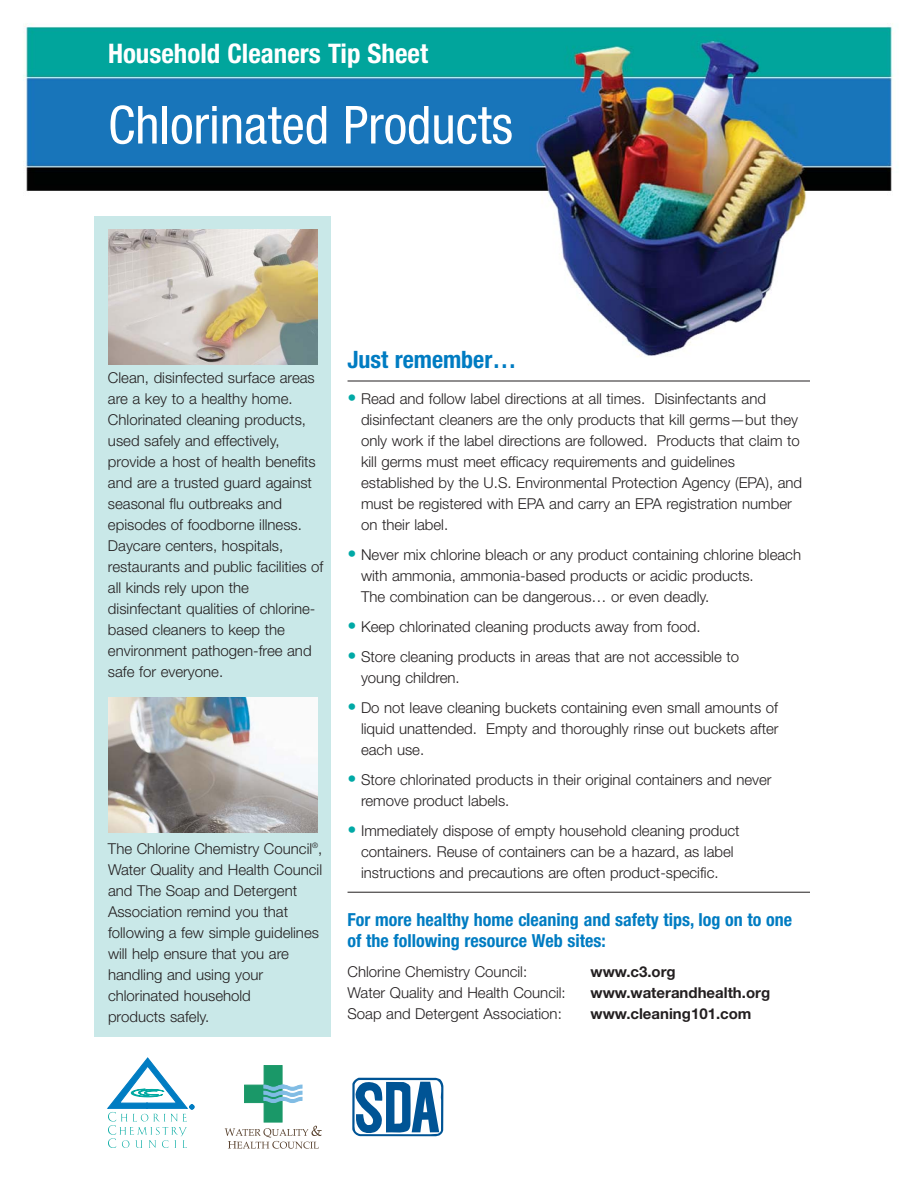
<style>
.page{position:relative;width:918px;height:1188px;background:#fff}
.page>*{position:absolute;margin:0;border:0;box-sizing:border-box;transform-origin:0 0}
.t1{font:condensed 52.5px "Helvetica Neue";color:#fff}
.t2{font:700 condensed 27px "Helvetica Neue";color:#fff}
.t3{font:700 condensed 24px "Helvetica Neue";color:#007cc2}
.t4{font:700 condensed 18px/21px "Helvetica Neue";color:#007cc2}
.t5{font:300 15px/21px "Helvetica Neue";color:#231f20}
.t6{font:700 15px "Helvetica Neue";color:#231f20}
.s1{font-size:18px;color:#00a9a6}
</style>
<div class="page">
<img style="left:23px;top:24px;width:870px;height:358px">
<div style="left:94px;top:216px;width:237px;height:820px;background:#c9e8e8"></div>
<svg style="left:108px;top:1058px;width:86px;height:90px"></svg>
<svg style="left:225px;top:1065px;width:97px;height:84px"></svg>
<img style="left:108px;top:230px;width:209px;height:134px">
<img style="left:108px;top:697px;width:209px;height:135px">
<hr style="left:348px;top:381px;width:462px;height:1px;background:#231f20">
<hr style="left:348px;top:892px;width:462px;height:1px;background:#231f20">
<svg style="left:352px;top:1078px;width:91px;height:58px"></svg>
<h2 class="t2" style="left:108px;top:43px;width:322px">Household Cleaners Tip Sheet</h2>
<h1 class="t1" style="left:108px;top:106px;width:406px">Chlorinated Products</h1>
<p class="t5" style="left:108px;top:368px;width:217px">Clean, disinfected surface areas are a key to a healthy home.<br>Chlorinated cleaning products, used safely and effectively, provide a host of health benefits and are a trusted guard against seasonal flu outbreaks and episodes of foodborne illness.<br>Daycare centers, hospitals, restaurants and public facilities of all kinds rely upon the disinfectant qualities of chlorine&shy;based cleaners to keep the environment pathogen-free and safe for everyone.</p>
<p class="t5" style="left:108px;top:839px;width:216px">The Chlorine Chemistry Council<sup>®</sup>,<br>Water Quality and Health Council and The Soap and Detergent<br>Association remind you that following a few simple guidelines will help ensure that you are handling and using your chlorinated household<br>products safely.</p>
<h3 class="t3" style="left:348px;top:351px;width:170px">Just remember…</h3>
<p class="t5" style="left:361px;top:390px;width:443px;text-indent:-14px"><span class="s1">•</span> Read and follow label directions at all times. Disinfectants and disinfectant cleaners are the only products that kill germs—but they only work if the label directions are followed. Products that claim to kill germs must meet efficacy requirements and guidelines established by the U.S. Environmental Protection Agency (EPA), and must be registered with EPA and carry an EPA registration number on their label.</p>
<p class="t5" style="left:361px;top:546px;width:442px;text-indent:-14px"><span class="s1">•</span> Never mix chlorine bleach or any product containing chlorine bleach with ammonia, ammonia-based products or acidic products.<br>The combination can be dangerous… or even deadly.</p>
<p class="t5" style="left:348px;top:618px;width:354px"><span class="s1">•</span> Keep chlorinated cleaning products away from food.</p>
<p class="t5" style="left:361px;top:648px;width:380px;text-indent:-14px"><span class="s1">•</span> Store cleaning products in areas that are not accessible to young children.</p>
<p class="t5" style="left:361px;top:699px;width:419px;text-align:justify;text-indent:-14px"><span class="s1">•</span> Do not leave cleaning buckets containing even small amounts of liquid unattended. Empty and thoroughly rinse out buckets after each use.</p>
<p class="t5" style="left:361px;top:771px;width:412px;text-indent:-14px"><span class="s1">•</span> Store chlorinated products in their original containers and never remove product labels.</p>
<p class="t5" style="left:348px;top:822px;width:394px;text-align:center"><span class="s1">•</span> Immediately dispose of empty household cleaning product containers. Reuse of containers can be a hazard, as label instructions and precautions are often product-specific.</p>
<p class="t4" style="left:348px;top:911px;width:446px">For more healthy home cleaning and safety tips, log on to one of the following resource Web sites:</p>
<p class="t5" style="left:348px;top:962px;width:181px">Chlorine Chemistry Council:</p>
<p class="t6" style="left:591px;top:966px;width:87px">www.c3.org</p>
<p class="t5" style="left:348px;top:983px;width:220px">Water Quality and Health Council:</p>
<p class="t6" style="left:591px;top:987px;width:181px">www.waterandhealth.org</p>
<p class="t5" style="left:348px;top:1004px;width:216px">Soap and Detergent Association:</p>
<p class="t6" style="left:591px;top:1008px;width:163px">www.cleaning101.com</p>
</div>
